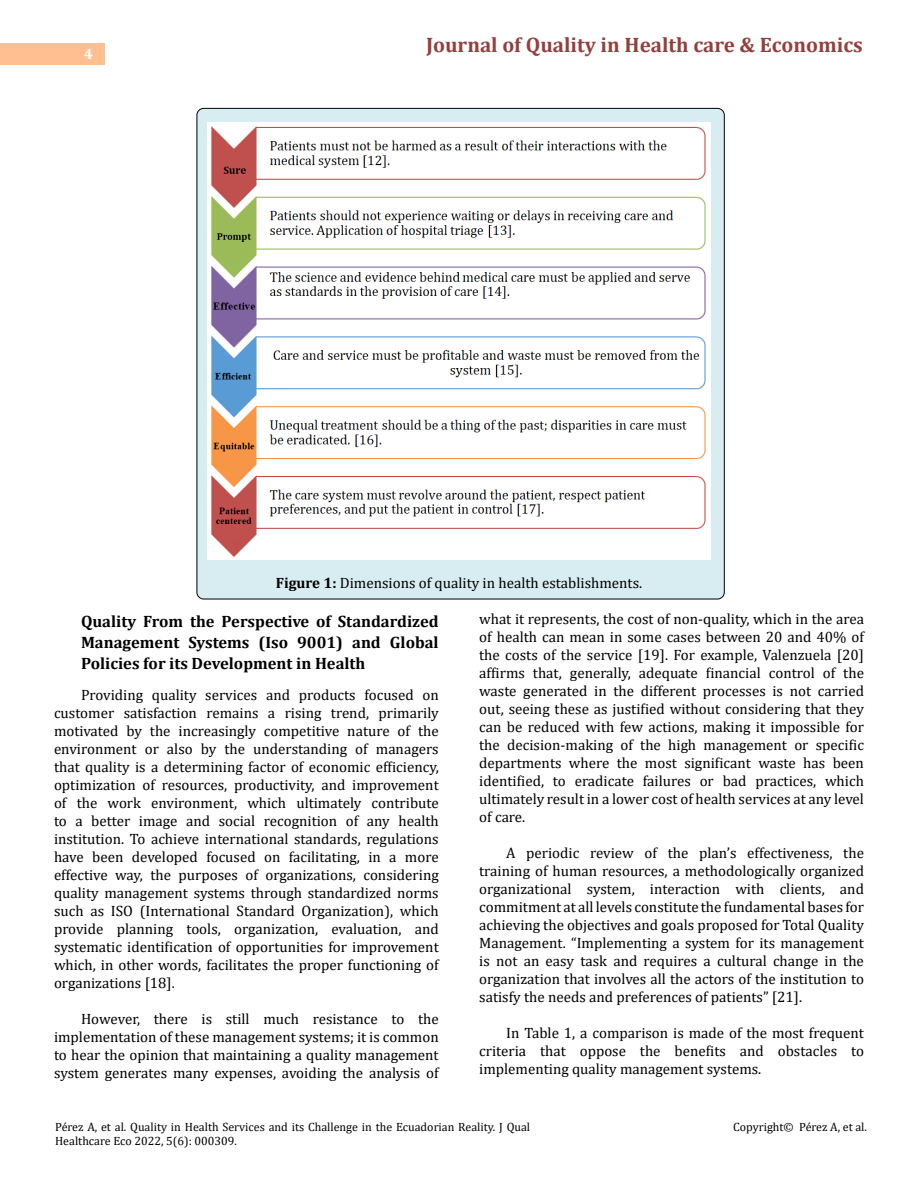
<style>
.page{position:relative;width:918px;height:1188px;background:#fff}
.page>*{position:absolute;margin:0;border:0;box-sizing:border-box;transform-origin:0 0}
.t1{font:700 21px "Cambria";color:#953f3c}
.t2{font:700 16.5px/21px "Cambria";color:#000;text-align:justify}
.t3{font:15px/18px "Cambria";color:#000;text-align:justify}
.t4{font:700 15px "Cambria";color:#fff}
.t5{font:12px/14.4px "Cambria";color:#000}
.s1{font-weight:700}
</style>
<div class="page">
<div style="left:0;top:43px;width:105px;height:21px;background:#ffbf91"></div>
<div style="left:197px;top:108px;width:527px;height:491px;background:#d8edf2;border-radius:7px"></div>
<img style="left:207px;top:122px;width:504px;height:437px">
<p class="t4" style="left:84px;top:44px;width:10px">4</p>
<h1 class="t1" style="left:426px;top:30px;width:438px">Journal of Quality in Health care &amp; Economics</h1>
<p class="t3" style="left:276px;top:573px;width:368px"><span class="s1">Figure 1:</span> Dimensions of quality in health establishments.</p>
<p class="t2" style="left:81px;top:610px;width:359px">Quality From the Perspective of Standardized Management Systems (Iso 9001) and Global Policies for its Development in Health</p>
<p class="t3" style="left:54px;top:686px;width:386px;text-indent:27px">Providing quality services and products focused on customer satisfaction remains a rising trend, primarily motivated by the increasingly competitive nature of the environment or also by the understanding of managers that quality is a determining factor of economic efficiency, optimization of resources, productivity, and improvement of the work environment, which ultimately contribute to a better image and social recognition of any health institution. To achieve international standards, regulations have been developed focused on facilitating, in a more effective way, the purposes of organizations, considering quality management systems through standardized norms such as ISO (International Standard Organization), which provide planning tools, organization, evaluation, and systematic identification of opportunities for improvement which, in other words, facilitates the proper functioning of organizations [18].</p>
<p class="t3" style="left:54px;top:1010px;width:386px;text-indent:27px">However, there is still much resistance to the implementation of these management systems; it is common to hear the opinion that maintaining a quality management system generates many expenses, avoiding the analysis of</p>
<p class="t3" style="left:479px;top:609px;width:386px">what it represents, the cost of non-quality, which in the area of health can mean in some cases between 20 and 40% of the costs of the service [19]. For example, Valenzuela [20] affirms that, generally, adequate financial control of the waste generated in the different processes is not carried out, seeing these as justified without considering that they can be reduced with few actions, making it impossible for the decision-making of the high management or specific departments where the most significant waste has been identified, to eradicate failures or bad practices, which ultimately result in a lower cost of health services at any level of care.</p>
<p class="t3" style="left:479px;top:843px;width:386px;text-indent:27px">A periodic review of the plan’s effectiveness, the training of human resources, a methodologically organized organizational system, interaction with clients, and commitment at all levels constitute the fundamental bases for achieving the objectives and goals proposed for Total Quality Management. “Implementing a system for its management is not an easy task and requires a cultural change in the organization that involves all the actors of the institution to satisfy the needs and preferences of patients” [21].</p>
<p class="t3" style="left:479px;top:1023px;width:386px;text-indent:27px">In Table 1, a comparison is made of the most frequent criteria that oppose the benefits and obstacles to implementing quality management systems.</p>
<p class="t5" style="left:55px;top:1120px;width:477px">Pérez A, et al. Quality in Health Services and its Challenge in the Ecuadorian Reality. J Qual<br>Healthcare Eco 2022, 5(6): 000309.</p>
<p class="t5" style="left:733px;top:1120px;width:135px">Copyright© Pérez A, et al.</p>
</div>
